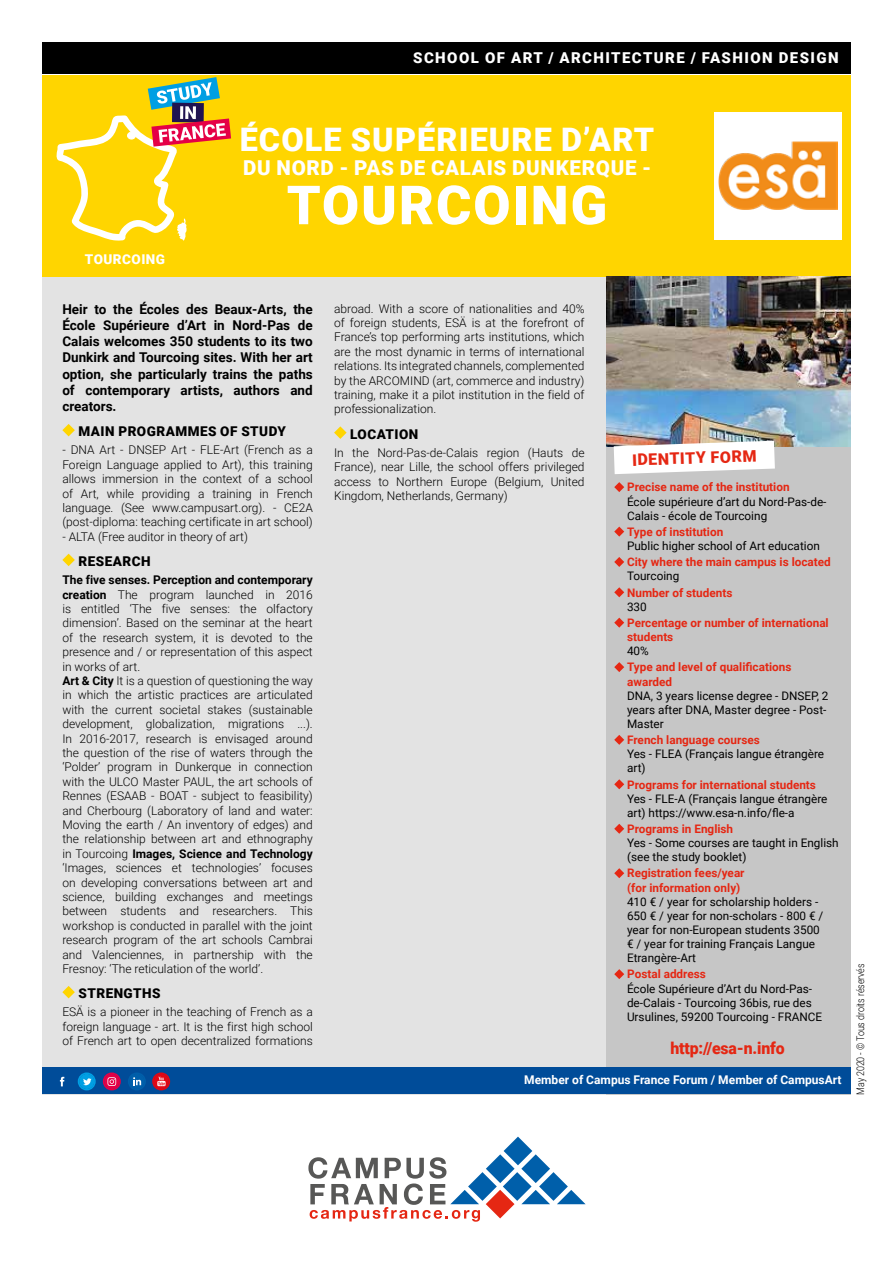
<style>
.page{position:relative;width:893px;height:1263px;background:#fff}
.page>*{position:absolute;margin:0;border:0;box-sizing:border-box;transform-origin:0 0}
.t1{font:900 54px "Roboto";letter-spacing:.035em;color:#fff}
.t2{font:900 32.4px "Roboto";letter-spacing:.035em;color:#fff}
.t3{font:900 20.55px "Roboto";letter-spacing:.035em;color:#fff}
.t4{font:900 16.5px "Roboto";letter-spacing:-.01em;color:#e52713;scale:.96 1}
.t5{font:900 16.05px "Roboto";color:#e52713}
.t6{font:900 15px "Roboto";letter-spacing:.095em;color:#fff}
.t7{font:700 13.5px/16.2px "Roboto";color:#000;text-align:justify}
.t8{font:900 13.5px "Roboto";letter-spacing:.035em;color:#000}
.t9{font:900 13.5px "Roboto";letter-spacing:.035em;color:#fff}
.t10{font:300 12px/14.4px "Roboto";color:#000;text-align:justify}
.t11{font:700 12px "Roboto";color:#fff}
.t12{font:11.7px/14.1px "Roboto";color:#000}
.t13{font:700 11.7px/14.1px "Roboto";color:#e52713}
.t14{font:300 10.5px "Roboto";letter-spacing:-.01em;color:#000;scale:.85 1}
.s1{font-weight:700}
</style>
<div class="page">
<div style="left:42px;top:277px;width:809px;height:817px;background:#e3e3e3"></div>
<div style="left:607px;top:276px;width:244px;height:818px;background:#c6c6c6"></div>
<div style="left:42px;top:75px;width:809px;height:202px;background:#ffd500"></div>
<img style="left:607px;top:277px;width:244px;height:170px">
<svg style="left:308px;top:1136px;width:278px;height:86px"></svg>
<div style="left:42px;top:1067px;width:809px;height:27px;background:#004c99"></div>
<div style="left:78px;top:1072px;width:18px;height:18px;border:2px solid #009fe3;border-radius:50%"></div>
<div style="left:79px;top:1074px;width:15px;height:15px;background:#009fe3;border-radius:50%"></div>
<svg style="left:83px;top:1078px;width:9px;height:7px"></svg>
<div style="left:53px;top:1072px;width:18px;height:18px;border:2px solid #004c99;border-radius:50%"></div>
<div style="left:55px;top:1074px;width:15px;height:15px;background:#004c99;border-radius:50%"></div>
<svg style="left:60px;top:1077px;width:4px;height:9px"></svg>
<div style="left:103px;top:1072px;width:18px;height:18px;border:2px solid #e50046;border-radius:50%"></div>
<div style="left:104px;top:1074px;width:15px;height:15px;background:#e50046;border-radius:50%"></div>
<svg style="left:107px;top:1077px;width:9px;height:9px"></svg>
<div style="left:128px;top:1072px;width:18px;height:18px;border:2px solid #005faa;border-radius:50%"></div>
<div style="left:129px;top:1074px;width:15px;height:15px;background:#005faa;border-radius:50%"></div>
<svg style="left:133px;top:1077px;width:8px;height:8px"></svg>
<div style="left:152px;top:1072px;width:18px;height:18px;border:2px solid #e30613;border-radius:50%"></div>
<svg style="left:154px;top:1074px;width:15px;height:15px"></svg>
<svg style="left:157px;top:1077px;width:9px;height:9px"></svg>
<div style="left:714px;top:112px;width:128px;height:127px;background:#fff"></div>
<img style="left:719px;top:142px;width:119px;height:67px">
<div style="left:42px;top:42px;width:809px;height:32px;background:#000"></div>
<svg style="left:614px;top:482px;width:10px;height:10px"></svg>
<svg style="left:614px;top:527px;width:10px;height:10px"></svg>
<svg style="left:614px;top:557px;width:10px;height:10px"></svg>
<svg style="left:614px;top:587px;width:10px;height:10px"></svg>
<svg style="left:614px;top:618px;width:10px;height:10px"></svg>
<svg style="left:614px;top:662px;width:10px;height:10px"></svg>
<svg style="left:614px;top:735px;width:10px;height:10px"></svg>
<svg style="left:614px;top:779px;width:10px;height:10px"></svg>
<svg style="left:614px;top:824px;width:10px;height:10px"></svg>
<svg style="left:614px;top:868px;width:10px;height:10px"></svg>
<svg style="left:614px;top:969px;width:10px;height:10px"></svg>
<svg style="left:614px;top:441px;width:161px;height:33px;background:#f4f1ef"></svg>
<svg style="left:57px;top:77px;width:174px;height:164px"></svg>
<svg style="left:62px;top:424px;width:13px;height:12px"></svg>
<svg style="left:62px;top:554px;width:13px;height:12px"></svg>
<svg style="left:62px;top:986px;width:13px;height:12px"></svg>
<svg style="left:334px;top:426px;width:13px;height:13px"></svg>
<p class="t6" style="left:413px;top:47px;width:427px">SCHOOL OF ART / ARCHITECTURE / FASHION DESIGN</p>
<h2 class="t2" style="left:240px;top:117px;width:416px">ÉCOLE SUPÉRIEURE D’ART</h2>
<p class="t9" style="left:85px;top:250px;width:82px">TOURCOING</p>
<h3 class="t3" style="left:243px;top:154px;width:410px">DU NORD - PAS DE CALAIS DUNKERQUE -</h3>
<h1 class="t1" style="left:287px;top:167px;width:322px">TOURCOING</h1>
<p class="t7" style="left:62px;top:300px;width:252px">Heir to the Écoles des Beaux-Arts, the École Supérieure d’Art in Nord-Pas de Calais welcomes 350 students to its two Dunkirk and Tourcoing sites. With her art option, she particularly trains the paths of contemporary artists, authors and creators.</p>
<p class="t8" style="left:78px;top:422px;width:209px">MAIN PROGRAMMES OF STUDY</p>
<p class="t10" style="left:62px;top:442px;width:252px">- DNA Art - DNSEP Art - FLE-Art (French as a Foreign Language applied to Art), this training allows immersion in the context of a school of Art, while providing a training in French language. (See www.campusart.org). - CE2A (post-diploma: teaching certificate in art school)</p>
<p class="t10" style="left:62px;top:529px;width:187px">- ALTA (Free auditor in theory of art)</p>
<p class="t8" style="left:78px;top:552px;width:74px">RESEARCH</p>
<p class="t10" style="left:62px;top:572px;width:252px;text-align:left"><span class="s1">The five senses. Perception and contemporary creation</span> The program launched in 2016 is entitled ‘The five senses: the olfactory dimension’. Based on the seminar at the heart of the research system, it is devoted to the presence and / or representation of this aspect in works of art.<br><span class="s1">Art &amp; City</span> It is a question of questioning the way in which the artistic practices are articulated with the current societal stakes (sustainable development, globalization, migrations ...).<br>In 2016-2017, research is envisaged around the question of the rise of waters through the ‘Polder’ program in Dunkerque in connection with the ULCO Master PAUL, the art schools of Rennes (ESAAB - BOAT - subject to feasibility) and Cherbourg (Laboratory of land and water:<br>Moving the earth / An inventory of edges) and the relationship between art and ethnography in Tourcoing <span class="s1">Images, Science and Technology </span>‘Images, sciences et technologies’ focuses on developing conversations between art and science, building exchanges and meetings between students and researchers. This workshop is conducted in parallel with the joint research program of the art schools Cambrai and Valenciennes, in partnership with the Fresnoy: ‘The reticulation of the world’.</p>
<p class="t8" style="left:78px;top:984px;width:84px">STRENGTHS</p>
<p class="t10" style="left:62px;top:1004px;width:252px">ESÄ is a pioneer in the teaching of French as a foreign language - art. It is the first high school of French art to open decentralized formations</p>
<p class="t10" style="left:334px;top:301px;width:252px">abroad. With a score of nationalities and 40% of foreign students, ESÄ is at the forefront of France’s top performing arts institutions, which are the most dynamic in terms of international relations. Its integrated channels, complemented by the ARCOMIND (art, commerce and industry) training, make it a pilot institution in the field of professionalization.</p>
<p class="t8" style="left:350px;top:425px;width:70px">LOCATION</p>
<p class="t10" style="left:334px;top:445px;width:252px">In the Nord-Pas-de-Calais region (Hauts de France), near Lille, the school offers privileged access to Northern Europe (Belgium, United Kingdom, Netherlands, Germany)</p>
<h3 class="t5" style="left:632px;top:449px;width:126px;rotate:-2deg">IDENTITY FORM</h3>
<p class="t13" style="left:627px;top:480px;width:164px">Precise name of the institution</p>
<p class="t12" style="left:627px;top:494px;width:201px">École supérieure d’art du Nord-Pas-de-<br>Calais - école de Tourcoing</p>
<p class="t13" style="left:627px;top:524px;width:98px">Type of institution</p>
<p class="t12" style="left:627px;top:538px;width:194px">Public higher school of Art education</p>
<p class="t13" style="left:627px;top:554px;width:205px">City where the main campus is located</p>
<p class="t12" style="left:627px;top:569px;width:54px">Tourcoing</p>
<p class="t13" style="left:627px;top:585px;width:107px">Number of students</p>
<p class="t12" style="left:627px;top:599px;width:21px">330</p>
<p class="t13" style="left:627px;top:615px;width:203px">Percentage or number of international students</p>
<p class="t12" style="left:627px;top:643px;width:23px">40%</p>
<p class="t13" style="left:627px;top:660px;width:166px">Type and level of qualifications awarded</p>
<p class="t12" style="left:627px;top:688px;width:203px">DNA, 3 years license degree - DNSEP, 2 years after DNA, Master degree - Post-<br>Master</p>
<p class="t13" style="left:627px;top:732px;width:134px">French language courses</p>
<p class="t12" style="left:627px;top:746px;width:199px">Yes - FLEA (Français langue étrangère art)</p>
<p class="t13" style="left:627px;top:777px;width:190px">Programs for international students</p>
<p class="t12" style="left:627px;top:791px;width:202px">Yes - FLE-A (Français langue étrangère art) https://www.esa-n.info/fle-a</p>
<p class="t13" style="left:627px;top:821px;width:108px">Programs in English</p>
<p class="t12" style="left:627px;top:835px;width:213px">Yes - Some courses are taught in English (see the study booklet)</p>
<p class="t13" style="left:627px;top:866px;width:119px">Registration fees/year (for information only)</p>
<p class="t12" style="left:627px;top:894px;width:198px">410 € / year for scholarship holders -<br>650 € / year for non-scholars - 800 € / year for non-European students 3500 € / year for training Français Langue<br>Etrangère-Art</p>
<p class="t13" style="left:627px;top:967px;width:80px">Postal address</p>
<p class="t12" style="left:627px;top:981px;width:197px">École Supérieure d’Art du Nord-Pas&shy;de-Calais - Tourcoing 36bis, rue des<br>Ursulines, 59200 Tourcoing - FRANCE</p>
<h3 class="t4" style="left:670px;top:1036px;width:120px">http://esa-n.info</h3>
<p class="t11" style="left:524px;top:1071px;width:319px">Member of Campus France Forum / Member of CampusArt</p>
<p class="t14" style="left:853px;top:1094px;width:155px;rotate:-90deg">May 2020 - © Tous droits réservés</p>
</div>
